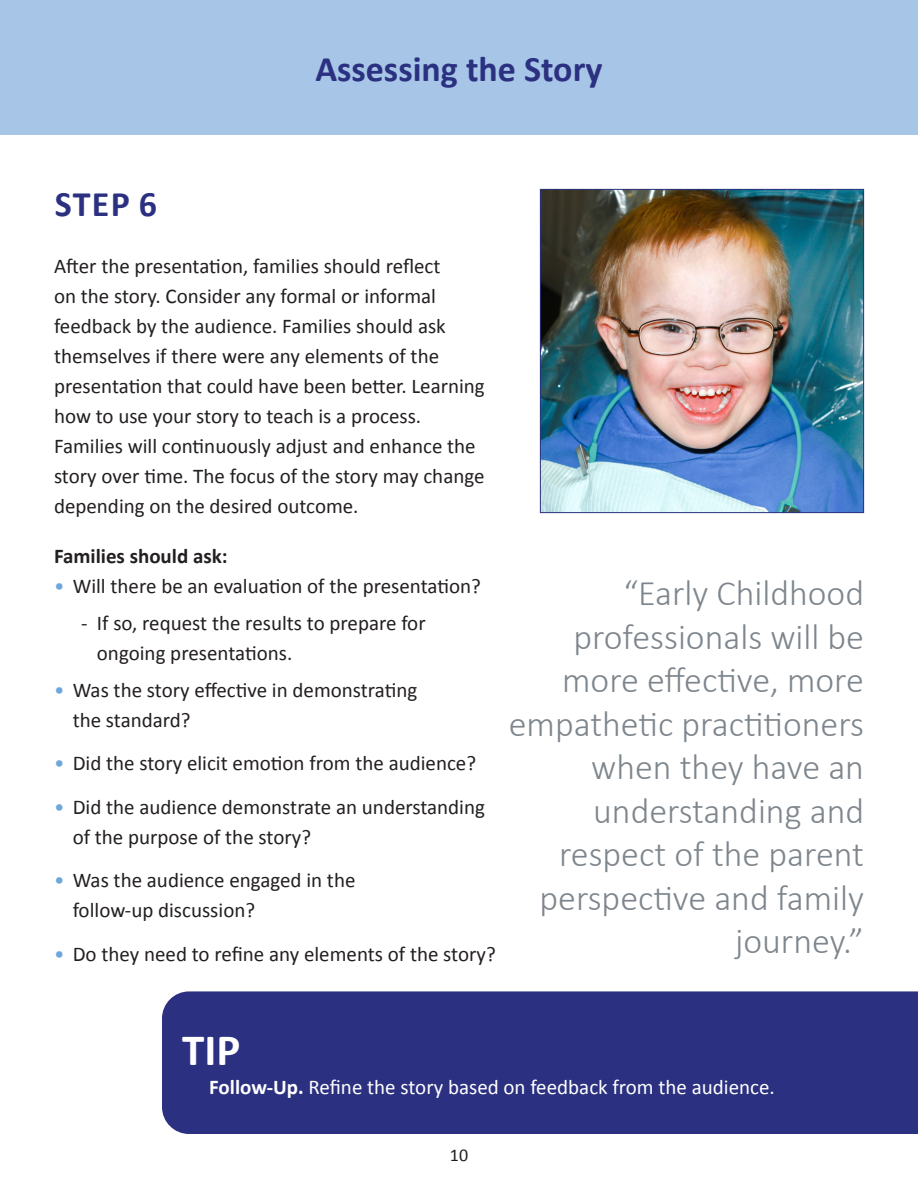
<style>
.page{position:relative;width:918px;height:1188px;background:#fff}
.page>*{position:absolute;margin:0;border:0;box-sizing:border-box;transform-origin:0 0}
.t1{font:700 45px "Calibri";color:#fff}
.t2{font:300 36px/43.5px "Calibri";color:#7e868d;text-align:right}
.t3{font:700 36px "Calibri";color:#2b3180}
.t4{font:21px/30px "Calibri";color:#231f20}
.t5{font:21px "Calibri";color:#fff}
.t6{font:700 21px "Calibri";color:#231f20}
.t7{font:18px "Calibri";color:#231f20}
.s1{color:#70a7da}
.s2{font-weight:700}
</style>
<div class="page">
<div style="left:0;top:0;width:918px;height:135px;background:#a7c5e7"></div>
<img style="left:542px;top:191px;width:320px;height:320px">
<div style="left:540px;top:189px;width:324px;height:324px;border:1px solid #2b3180"></div>
<div style="left:162px;top:991px;width:756px;height:143px;background:#2b3180"></div>
<p class="t3" style="left:55px;top:179px;width:104px">STEP 6</p>
<p class="t3" style="left:315px;top:44px;width:289px">Assessing the Story</p>
<p class="t4" style="left:54px;top:250px;width:432px">After the presentation, families should reflect<br>on the story. Consider any formal or informal feedback by the audience. Families should ask themselves if there were any elements of the presentation that could have been better. Learning how to use your story to teach is a process.<br>Families will continuously adjust and enhance the story over time. The focus of the story may change depending on the desired outcome.</p>
<p class="t6" style="left:54px;top:541px;width:175px">Families should ask:</p>
<p class="t4" style="left:54px;top:570px;width:428px"><span class="s1">•</span> Will there be an evaluation of the presentation?</p>
<p class="t4" style="left:97px;top:607px;width:330px;text-indent:-16px">- If so, request the results to prepare for ongoing presentations.</p>
<p class="t4" style="left:73px;top:674px;width:346px;text-indent:-19px"><span class="s1">•</span> Was the story effective in demonstrating the standard?</p>
<p class="t4" style="left:54px;top:747px;width:424px"><span class="s1">•</span> Did the story elicit emotion from the audience?</p>
<p class="t4" style="left:73px;top:791px;width:414px;text-indent:-19px"><span class="s1">•</span> Did the audience demonstrate an understanding of the purpose of the story?</p>
<p class="t4" style="left:73px;top:864px;width:284px;text-indent:-19px"><span class="s1">•</span> Was the audience engaged in the follow-up discussion?</p>
<p class="t4" style="left:54px;top:938px;width:443px"><span class="s1">•</span> Do they need to refine any elements of the story?</p>
<p class="t2" style="left:509px;top:571px;width:357px">“Early Childhood professionals will be more effective, more empathetic practitioners when they have an understanding and respect of the parent perspective and family journey.”</p>
<p class="t1" style="left:182px;top:1019px;width:60px">TIP</p>
<p class="t5" style="left:209px;top:1074px;width:567px"><span class="s2">Follow-Up.</span> Refine the story based on feedback from the audience.</p>
<p class="t7" style="left:450px;top:1144px;width:20px">10</p>
</div>
